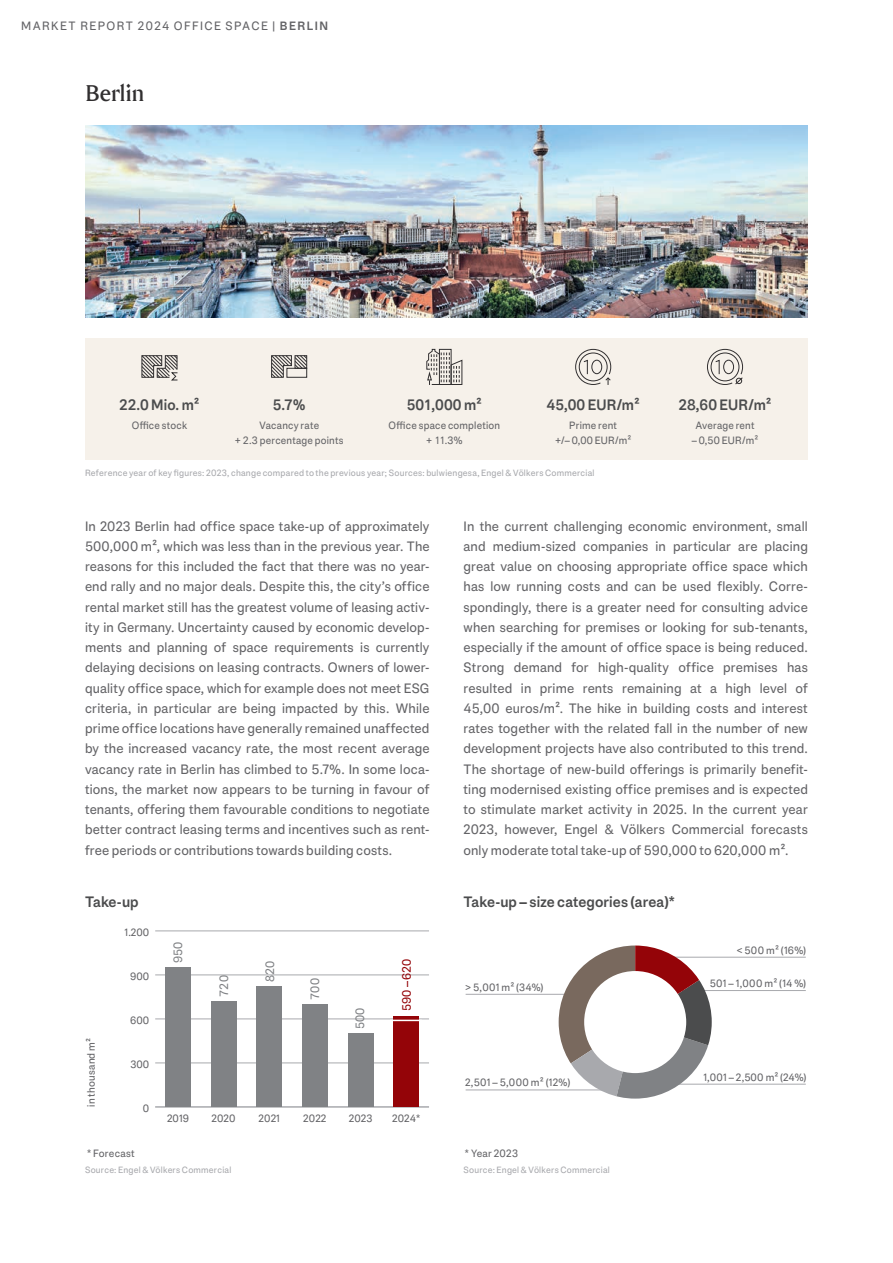
<style>
.page{position:relative;width:893px;height:1263px;background:#fff}
.page>*{position:absolute;margin:0;border:0;box-sizing:border-box;transform-origin:0 0}
.EV_Head2_15_19_5{font:700 22.5px "Engel Voelkers Head";letter-spacing:.01em;color:#312f30}
.EV_KPI_Number{font:700 15px "Engel Voelkers Text";letter-spacing:.005em;color:#4b4c4d}
.EV_Copy_text_9_13_5_aligned-to-grid{font:13.5px/20.2px "Engel Voelkers Text";letter-spacing:.01em;color:#636366;text-align:justify}
.t1{font:12px "Engel Voelkers Text";letter-spacing:.115em;color:#636366}
.t2{font:12px "Engel Voelkers Text";letter-spacing:.005em;color:#808285}
.t3{font:12px "Engel Voelkers Text";letter-spacing:.005em;color:#940408}
.EV_KPI_Legend{font:10.5px/14.7px "Engel Voelkers Text";letter-spacing:.02em;color:#636366;text-align:center}
.EV_Source_6_7_2_left{font:9px "Engel Voelkers Text";letter-spacing:.025em;color:#a8a9ad}
.s1{font-weight:700}
</style>
<div class="page">
<div style="left:85px;top:338px;width:723px;height:122px;background:#f6f1ea"></div>
<svg style="left:141px;top:355px;width:37px;height:26px"></svg>
<svg style="left:271px;top:355px;width:37px;height:23px"></svg>
<svg style="left:426px;top:348px;width:37px;height:37px"></svg>
<svg style="left:575px;top:348px;width:37px;height:37px"></svg>
<svg style="left:707px;top:348px;width:37px;height:37px"></svg>
<hr style="left:155px;top:1107px;width:274px;height:1px;background:#a8a9ad">
<hr style="left:155px;top:1063px;width:274px;height:1px;background:#a8a9ad">
<hr style="left:155px;top:1019px;width:274px;height:1px;background:#a8a9ad">
<hr style="left:155px;top:975px;width:274px;height:1px;background:#a8a9ad">
<hr style="left:155px;top:931px;width:274px;height:1px;background:#a8a9ad">
<svg style="left:394px;top:1016px;width:25px;height:4px"></svg>
<div style="left:165px;top:967px;width:26px;height:140px;background:#808285"></div>
<div style="left:211px;top:1001px;width:25px;height:106px;background:#808285"></div>
<div style="left:257px;top:987px;width:25px;height:120px;background:#808285"></div>
<div style="left:302px;top:1004px;width:26px;height:103px;background:#808285"></div>
<div style="left:348px;top:1033px;width:25px;height:74px;background:#808285"></div>
<div style="left:393px;top:1020px;width:26px;height:87px;background:#940408"></div>
<hr style="left:390px;top:1020px;width:32px;height:1px;background:#fff">
<hr style="left:466px;top:994px;width:151px;height:1px;background:#a8a9ad">
<hr style="left:466px;top:1090px;width:162px;height:1px;background:#a8a9ad">
<svg style="left:559px;top:945px;width:247px;height:153px"></svg>
<div style="left:584px;top:971px;width:102px;height:102px;background:#fff;border-radius:50%"></div>
<img style="left:85px;top:126px;width:723px;height:192px">
<p class="t1" style="left:21px;top:18px;width:277px">MARKET REPORT 2024 OFFICE SPACE | <span class="s1">Berlin</span></p>
<p class="EV_Head2_15_19_5" style="left:85px;top:79px;width:61px">Berlin</p>
<p class="EV_KPI_Number" style="left:119px;top:395px;width:82px">22.0 Mio. m²</p>
<p class="EV_KPI_Legend" style="left:132px;top:418px;width:57px">Office stock</p>
<p class="EV_KPI_Number" style="left:273px;top:395px;width:34px">5.7%</p>
<p class="EV_KPI_Legend" style="left:235px;top:418px;width:110px">Vacancy rate<br>+ 2.3 percentage points</p>
<p class="EV_KPI_Number" style="left:407px;top:395px;width:77px">501,000 m²</p>
<p class="EV_KPI_Legend" style="left:389px;top:418px;width:113px">Office space completion + 11.3%</p>
<p class="EV_KPI_Number" style="left:547px;top:395px;width:95px">45,00 EUR/m²</p>
<p class="EV_KPI_Legend" style="left:555px;top:418px;width:78px">Prime rent<br>+/– 0,00 EUR/m²</p>
<p class="EV_Source_6_7_2_left" style="left:85px;top:467px;width:511px">Reference year of key figures: 2023, change compared to the previous year; Sources: bulwiengesa, Engel &amp; Völkers Commercial</p>
<p class="EV_KPI_Number" style="left:678px;top:395px;width:95px">28,60 EUR/m²</p>
<p class="EV_KPI_Legend" style="left:695px;top:418px;width:61px">Average rent</p>
<p class="EV_KPI_Legend" style="left:692px;top:433px;width:68px">– 0,50 EUR/m²</p>
<p class="EV_Copy_text_9_13_5_aligned-to-grid" style="left:85px;top:516px;width:346px">In 2023 Berlin had office space take-up of approximately 500,000 m², which was less than in the previous year. The reasons for this included the fact that there was no year&shy;end rally and no major deals. Despite this, the city’s office rental market still has the greatest volume of leasing activ&shy;ity in Germany. Uncertainty caused by economic develop&shy;ments and planning of space requirements is currently delaying decisions on leasing contracts. Owners of lower&shy;quality office space, which for example does not meet ESG criteria, in particular are being impacted by this. While prime office locations have generally remained unaffected by the increased vacancy rate, the most recent average vacancy rate in Berlin has climbed to 5.7%. In some loca&shy;tions, the market now appears to be turning in favour of tenants, offering them favourable conditions to negotiate better contract leasing terms and incentives such as rent&shy;free periods or contributions towards building costs.</p>
<p class="EV_Copy_text_9_13_5_aligned-to-grid" style="left:463px;top:516px;width:346px">In the current challenging economic environment, small and medium-sized companies in particular are placing great value on choosing appropriate office space which has low running costs and can be used flexibly. Corre&shy;spondingly, there is a greater need for consulting advice when searching for premises or looking for sub-tenants, especially if the amount of office space is being reduced.<br>Strong demand for high-quality office premises has resulted in prime rents remaining at a high level of 45,00 euros/m². The hike in building costs and interest rates together with the related fall in the number of new development projects have also contributed to this trend.<br>The shortage of new-build offerings is primarily benefit&shy;ting modernised existing office premises and is expected to stimulate market activity in 2025. In the current year 2023, however, Engel &amp; Völkers Commercial forecasts only moderate total take-up of 590,000 to 620,000 m².</p>
<p class="EV_KPI_Number" style="left:85px;top:892px;width:55px">Take-up</p>
<p class="EV_KPI_Legend" style="left:125px;top:925px;width:26px">1.200</p>
<p class="EV_KPI_Legend" style="left:130px;top:969px;width:21px">900</p>
<p class="EV_KPI_Legend" style="left:84px;top:1107px;width:70px;rotate:-90deg">in thousand m²</p>
<p class="EV_KPI_Legend" style="left:130px;top:1013px;width:21px">600</p>
<p class="EV_KPI_Legend" style="left:131px;top:1057px;width:20px">300</p>
<p class="EV_KPI_Legend" style="left:143px;top:1101px;width:8px">0</p>
<p class="EV_KPI_Legend" style="left:87px;top:1146px;width:49px">* Forecast</p>
<p class="t2" style="left:170px;top:963px;width:23px;rotate:-90deg">950</p>
<p class="t2" style="left:216px;top:996px;width:23px;rotate:-90deg">720</p>
<p class="t2" style="left:262px;top:982px;width:23px;rotate:-90deg">820</p>
<p class="t2" style="left:307px;top:1000px;width:23px;rotate:-90deg">700</p>
<p class="t2" style="left:352px;top:1029px;width:23px;rotate:-90deg">500</p>
<p class="t3" style="left:399px;top:1011px;width:54px;rotate:-90deg">590 – 620</p>
<p class="EV_KPI_Legend" style="left:167px;top:1111px;width:23px">2019</p>
<p class="EV_KPI_Legend" style="left:212px;top:1111px;width:26px">2020</p>
<p class="EV_KPI_Legend" style="left:259px;top:1111px;width:23px">2021</p>
<p class="EV_KPI_Legend" style="left:303px;top:1111px;width:25px">2022</p>
<p class="EV_KPI_Legend" style="left:349px;top:1111px;width:25px">2023</p>
<p class="EV_KPI_Legend" style="left:392px;top:1111px;width:30px">2024*</p>
<p class="EV_Source_6_7_2_left" style="left:85px;top:1164px;width:148px">Source: Engel &amp; Völkers Commercial</p>
<p class="EV_KPI_Number" style="left:463px;top:892px;width:213px">Take-up – size categories (area)*</p>
<p class="EV_KPI_Legend" style="left:465px;top:980px;width:80px">&gt; 5,001 m² (34%)</p>
<p class="EV_KPI_Legend" style="left:736px;top:943px;width:71px">&lt; 500 m² (16%)</p>
<p class="EV_KPI_Legend" style="left:710px;top:976px;width:98px">501 – 1,000 m² (14 %)</p>
<p class="EV_KPI_Legend" style="left:465px;top:1075px;width:107px">2,501 – 5,000 m² (12%)</p>
<p class="EV_KPI_Legend" style="left:465px;top:1146px;width:55px">* Year 2023</p>
<p class="EV_Source_6_7_2_left" style="left:463px;top:1164px;width:148px">Source: Engel &amp; Völkers Commercial</p>
<p class="EV_KPI_Legend" style="left:703px;top:1070px;width:104px">1,001 – 2,500 m² (24%)</p>
</div>
